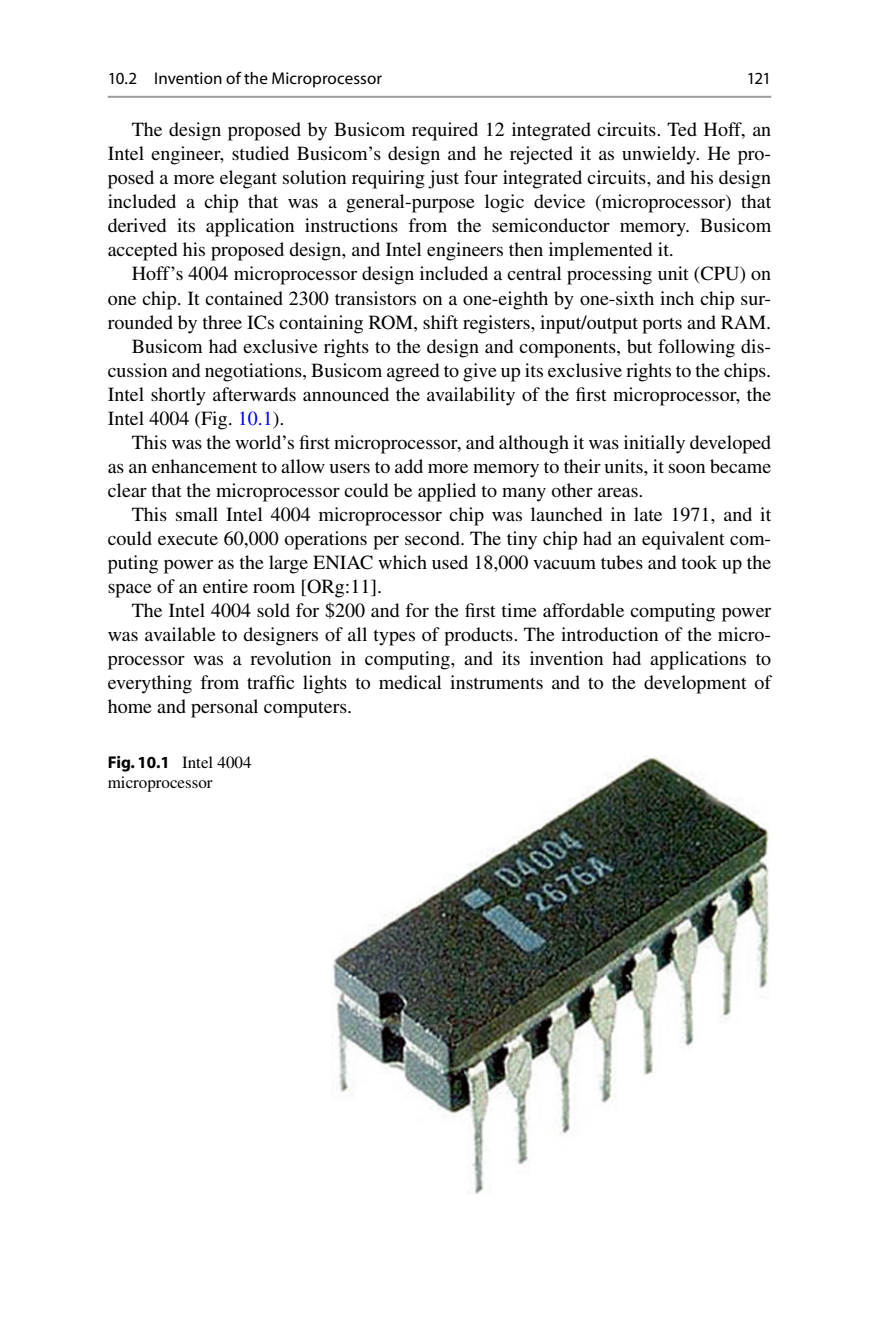
<style>
.page{position:relative;width:879px;height:1333px;background:#fff}
.page>*{position:absolute;margin:0;border:0;box-sizing:border-box;transform-origin:0 0}
.t1{font:20px/24px "Htxsjy Wgkwqh Times";color:#000;text-align:justify}
.t2{font:17px "Hnfshy Qswtyc Myriad";letter-spacing:.005em;color:#000}
.t3{font:17px/20px "Htxsjy Wgkwqh Times";color:#000}
.s1{color:#0000fa}
.s2{font-family:"Xpfgsq Wxxclw Myriad";font-weight:700}
</style>
<div class="page">
<img style="left:333px;top:756px;width:436px;height:438px">
<hr style="left:108px;top:96px;width:663px;height:2px;background:#9c9c9c">
<p class="t2" style="left:108px;top:72px;width:276px">10.2 Invention of the Microprocessor</p>
<p class="t2" style="left:747px;top:72px;width:26px">121</p>
<p class="t1" style="left:108px;top:120px;width:665px;text-indent:24px">The design proposed by Busicom required 12 integrated circuits. Ted Hoff, an Intel engineer, studied Busicom’s design and he rejected it as unwieldy. He pro&shy;posed a more elegant solution requiring just four integrated circuits, and his design included a chip that was a general-purpose logic device (microprocessor) that derived its application instructions from the semiconductor memory. Busicom accepted his proposed design, and Intel engineers then implemented it.</p>
<p class="t1" style="left:132px;top:264px;width:641px">Hoff’s 4004 microprocessor design included a central processing unit (CPU) on</p>
<p class="t1" style="left:108px;top:288px;width:665px">one chip. It contained 2300 transistors on a one-eighth by one-sixth inch chip sur-</p>
<p class="t1" style="left:108px;top:312px;width:665px">rounded by three ICs containing ROM, shift registers, input/output ports and RAM.</p>
<p class="t1" style="left:132px;top:336px;width:641px">Busicom had exclusive rights to the design and components, but following dis-</p>
<p class="t1" style="left:108px;top:360px;width:665px">cussion and negotiations, Busicom agreed to give up its exclusive rights to the chips.</p>
<p class="t1" style="left:108px;top:384px;width:665px">Intel shortly afterwards announced the availability of the first microprocessor, the</p>
<p class="t1" style="left:108px;top:408px;width:178px">Intel 4004 (Fig. <span class="s1">10.1</span> ).</p>
<p class="t1" style="left:132px;top:432px;width:641px">This was the world’s first microprocessor, and although it was initially developed</p>
<p class="t1" style="left:108px;top:456px;width:665px">as an enhancement to allow users to add more memory to their units, it soon became</p>
<p class="t1" style="left:108px;top:480px;width:537px">clear that the microprocessor could be applied to many other areas.</p>
<p class="t1" style="left:132px;top:504px;width:641px">This small Intel 4004 microprocessor chip was launched in late 1971, and it</p>
<p class="t1" style="left:108px;top:528px;width:665px">could execute 60,000 operations per second. The tiny chip had an equivalent com-</p>
<p class="t1" style="left:108px;top:552px;width:665px">puting power as the large ENIAC which used 18,000 vacuum tubes and took up the</p>
<p class="t1" style="left:108px;top:576px;width:276px">space of an entire room [ ORg:11 ].</p>
<p class="t1" style="left:132px;top:600px;width:641px">The Intel 4004 sold for $200 and for the first time affordable computing power</p>
<p class="t1" style="left:108px;top:624px;width:665px">was available to designers of all types of products. The introduction of the micro-</p>
<p class="t1" style="left:108px;top:648px;width:665px">processor was a revolution in computing, and its invention had applications to</p>
<p class="t1" style="left:108px;top:672px;width:665px">everything from traffic lights to medical instruments and to the development of</p>
<p class="t1" style="left:108px;top:696px;width:246px">home and personal computers.</p>
<p class="t3" style="left:108px;top:754px;width:145px"><span class="s2">Fig. 10.1</span> Intel 4004 microprocessor</p>
</div>
